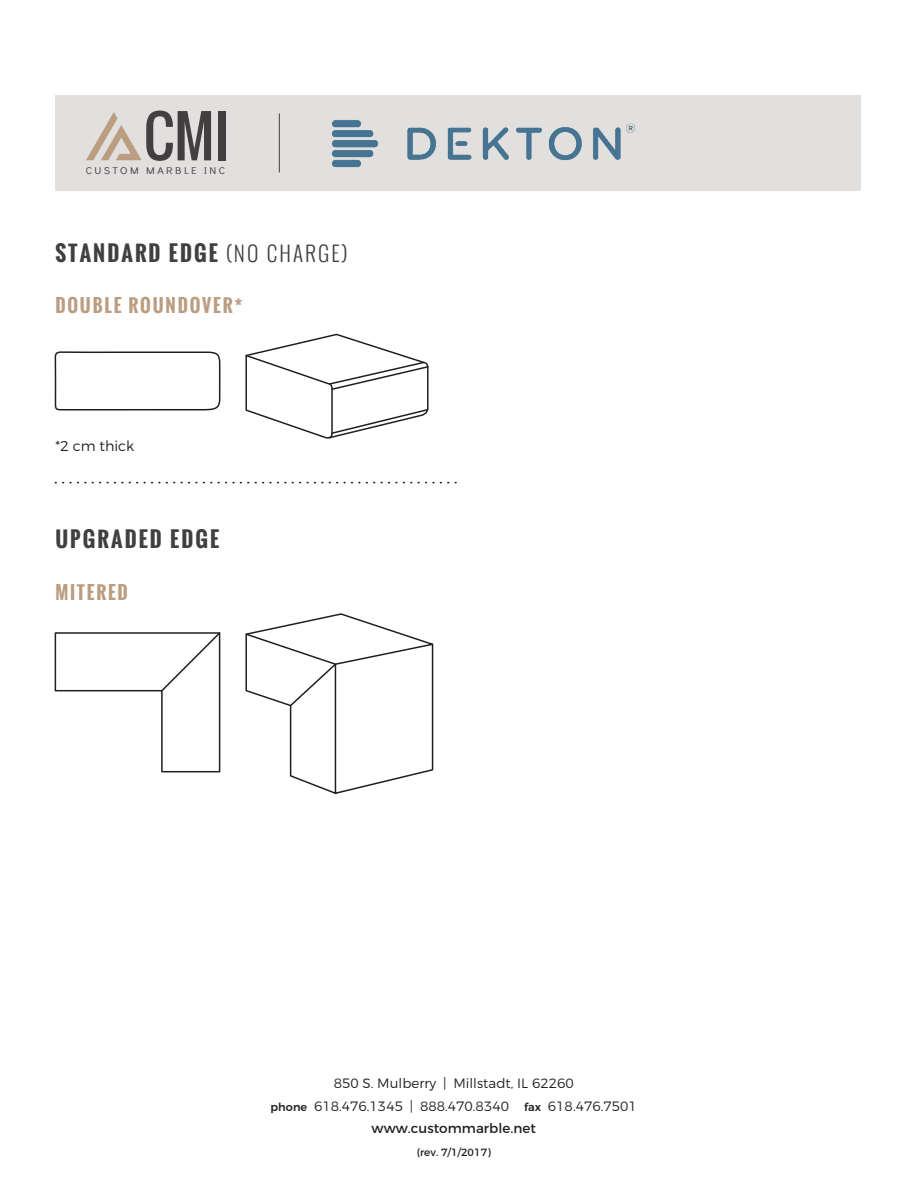
<style>
.page{position:relative;width:918px;height:1188px;background:#fff}
.page>*{position:absolute;margin:0;border:0;box-sizing:border-box;transform-origin:0 0}
.t1{font:56.4px "Oswald";color:#413f40}
.t2{font:700 21px "Oswald";letter-spacing:.1em;color:#413f40}
.t3{font:700 18px "Oswald";letter-spacing:.1em;color:#bb9e81}
.t4{font:300 14.25px "Montserrat";color:#231f20}
.t5{font:300 13.5px/22.5px "Montserrat";letter-spacing:.005em;color:#231f20;text-align:center}
.t6{font:10.5px "Montserrat";letter-spacing:.005em;color:#231f20}
.t7{font:9.9px "Didact Gothic";letter-spacing:.23em;color:#413f40;scale:1.11 1}
.s1{font-weight:300}
.s2{font-weight:500;font-size:11.25px}
.s3{font-weight:400}
</style>
<div class="page">
<div style="left:55px;top:95px;width:806px;height:96px;background:#e2e0df"></div>
<hr style="left:279px;top:113px;width:1px;height:59px;background:#413f40">
<svg style="left:86px;top:112px;width:56px;height:48px"></svg>
<svg style="left:55px;top:482px;width:402px;height:1px"></svg>
<svg style="left:245px;top:333px;width:184px;height:106px"></svg>
<svg style="left:54px;top:351px;width:167px;height:60px"></svg>
<img style="left:331px;top:120px;width:304px;height:48px">
<svg style="left:245px;top:613px;width:189px;height:181px"></svg>
<svg style="left:54px;top:632px;width:167px;height:141px"></svg>
<h1 class="t1" style="left:144px;top:94px;width:87px">CMI</h1>
<p class="t7" style="left:86px;top:163px;width:127px">CUSTOM MARBLE INC</p>
<h2 class="t2" style="left:55px;top:237px;width:293px">STANDARD EDGE <span class="s1">(NO CHARGE)</span></h2>
<h3 class="t3" style="left:55px;top:292px;width:189px">DOUBLE ROUNDOVER*</h3>
<p class="t4" style="left:55px;top:437px;width:81px">*2 cm thick</p>
<h2 class="t2" style="left:55px;top:523px;width:165px">UPGRADED EDGE</h2>
<h3 class="t3" style="left:55px;top:579px;width:74px">MITERED</h3>
<p class="t5" style="left:271px;top:1072px;width:368px">850 S. Mulberry | Millstadt, IL 62260<br><span class="s2">phone</span> 618.476.1345 | 888.470.8340 <span class="s2">fax</span> 618.476.7501 <span class="s3">www.custommarble.net</span></p>
<p class="t6" style="left:417px;top:1146px;width:76px">(rev. 7/1/2017)</p>
</div>
